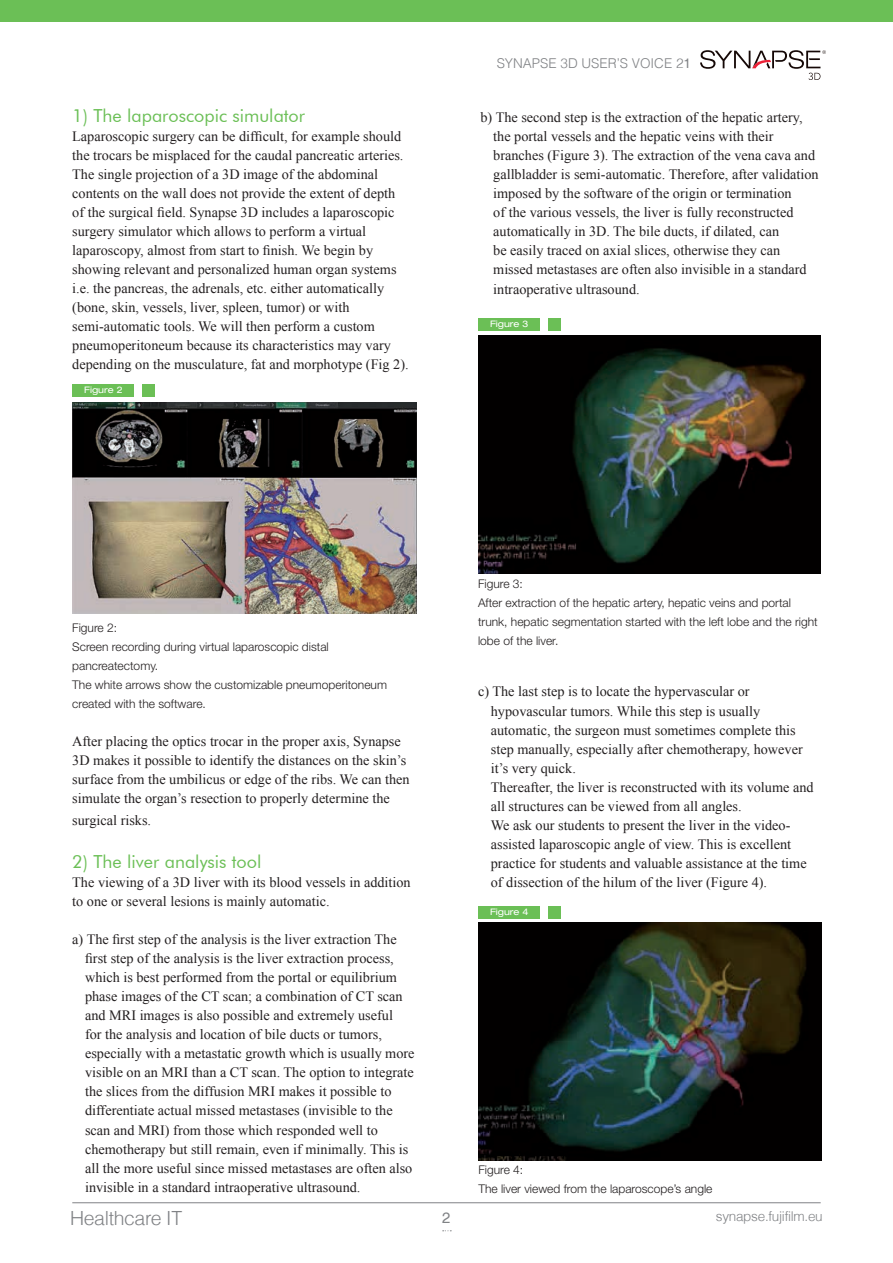
<style>
.page{position:relative;width:893px;height:1263px;background:#fff}
.page>*{position:absolute;margin:0;border:0;box-sizing:border-box;transform-origin:0 0}
.t1{font:300 19.5px "Helvetica";letter-spacing:-.02em;color:#808285}
.t2{font:18px "Futura BT";color:#6bbf56}
.t3{font:15px "Helvetica";color:#808285}
.t4{font:14.25px/19px "Times New Roman";color:#231f20}
.t5{font:300 13.5px "Helvetica";letter-spacing:-.01em;color:#808285}
.t6{font:300 12px/19px "Helvetica Neue LT Std";color:#231f20}
.t7{font:expanded 9px "Helvetica Neue LT Std";color:#fff}
.s1{font-weight:400}
</style>
<div class="page">
<div style="left:0;top:0;width:893px;height:21px;background:#6bbf56"></div>
<hr style="left:72px;top:1202px;width:749px;height:1px;background:#808285">
<svg style="left:700px;top:50px;width:126px;height:30px"></svg>
<img style="left:72px;top:402px;width:345px;height:212px">
<div style="left:142px;top:384px;width:13px;height:13px;background:#6bbf56"></div>
<div style="left:72px;top:384px;width:62px;height:13px;background:#6bbf56"></div>
<img style="left:478px;top:336px;width:343px;height:238px">
<div style="left:548px;top:318px;width:13px;height:13px;background:#6bbf56"></div>
<div style="left:478px;top:318px;width:61px;height:13px;background:#6bbf56"></div>
<img style="left:478px;top:923px;width:343px;height:238px">
<div style="left:548px;top:906px;width:13px;height:13px;background:#6bbf56"></div>
<div style="left:478px;top:906px;width:61px;height:13px;background:#6bbf56"></div>
<p class="t2" style="left:72px;top:104px;width:234px">1) The laparoscopic simulator</p>
<p class="t4" style="left:72px;top:126px;width:338px">Laparoscopic surgery can be difficult, for example should the trocars be misplaced for the caudal pancreatic arteries.<br>The single projection of a 3D image of the abdominal contents on the wall does not provide the extent of depth of the surgical field. Synapse 3D includes a laparoscopic surgery simulator which allows to perform a virtual laparoscopy, almost from start to finish. We begin by showing relevant and personalized human organ systems i.e. the pancreas, the adrenals, etc. either automatically (bone, skin, vessels, liver, spleen, tumor) or with semi-automatic tools. We will then perform a custom pneumoperitoneum because its characteristics may vary depending on the musculature, fat and morphotype (Fig 2).</p>
<p class="t7" style="left:84px;top:384px;width:40px">Figure 2</p>
<p class="t5" style="left:497px;top:55px;width:196px">SYNAPSE 3D USER’S VOICE 2<span class="s1">1</span></p>
<p class="t4" style="left:493px;top:108px;width:327px;text-indent:-13px">b) The second step is the extraction of the hepatic artery, the portal vessels and the hepatic veins with their branches (Figure 3). The extraction of the vena cava and gallbladder is semi-automatic. Therefore, after validation imposed by the software of the origin or termination<br>of the various vessels, the liver is fully reconstructed automatically in 3D. The bile ducts, if dilated, can<br>be easily traced on axial slices, otherwise they can missed metastases are often also invisible in a standard intraoperative ultrasound.</p>
<p class="t7" style="left:490px;top:318px;width:40px">Figure 3</p>
<p class="t6" style="left:72px;top:617px;width:316px">Figure 2:<br>Screen recording during virtual laparoscopic distal pancreatectomy.<br>The white arrows show the customizable pneumoperitoneum created with the software.</p>
<p class="t4" style="left:72px;top:731px;width:339px">After placing the optics trocar in the proper axis, Synapse 3D makes it possible to identify the distances on the skin’s surface from the umbilicus or edge of the ribs. We can then simulate the organ’s resection to properly determine the</p>
<p class="t4" style="left:72px;top:810px;width:80px">surgical risks.</p>
<p class="t2" style="left:72px;top:850px;width:191px">2) The liver analysis tool</p>
<p class="t4" style="left:72px;top:872px;width:340px">The viewing of a 3D liver with its blood vessels in addition to one or several lesions is mainly automatic.</p>
<p class="t4" style="left:85px;top:929px;width:331px;text-indent:-13px">a) The first step of the analysis is the liver extraction The first step of the analysis is the liver extraction process, which is best performed from the portal or equilibrium phase images of the CT scan; a combination of CT scan and MRI images is also possible and extremely useful<br>for the analysis and location of bile ducts or tumors, especially with a metastatic growth which is usually more visible on an MRI than a CT scan. The option to integrate the slices from the diffusion MRI makes it possible to differentiate actual missed metastases (invisible to the scan and MRI) from those which responded well to chemotherapy but still remain, even if minimally. This is all the more useful since missed metastases are often also invisible in a standard intraoperative ultrasound.</p>
<p class="t6" style="left:478px;top:574px;width:341px">Figure 3:<br>After extraction of the hepatic artery, hepatic veins and portal trunk, hepatic segmentation started with the left lobe and the right lobe of the liver.</p>
<p class="t4" style="left:491px;top:682px;width:324px;text-indent:-13px">c) The last step is to locate the hypervascular or hypovascular tumors. While this step is usually automatic, the surgeon must sometimes complete this step manually, especially after chemotherapy, however it’s very quick.<br>Thereafter, the liver is reconstructed with its volume and all structures can be viewed from all angles.<br>We ask our students to present the liver in the video&shy;assisted laparoscopic angle of view. This is excellent practice for students and valuable assistance at the time of dissection of the hilum of the liver (Figure 4).</p>
<p class="t7" style="left:490px;top:906px;width:40px">Figure 4</p>
<p class="t6" style="left:478px;top:1160px;width:236px">Figure 4:<br>The liver viewed from the laparoscope’s angle</p>
<h1 class="t1" style="left:70px;top:1206px;width:114px">Healthcare IT</h1>
<p class="t5" style="left:716px;top:1207px;width:108px">synapse.fujifilm.eu</p>
<p class="t3" style="left:442px;top:1209px;width:10px">2</p>
</div>
